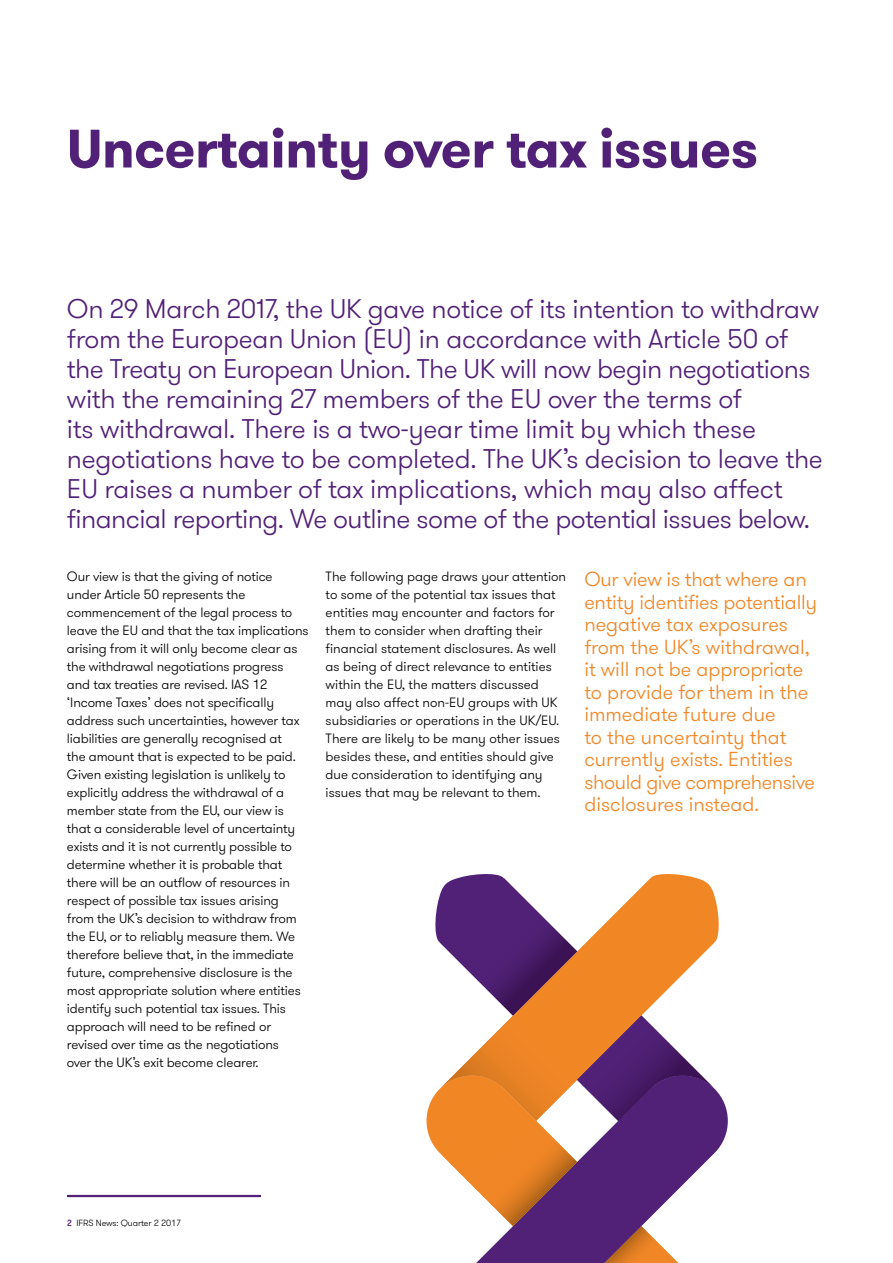
<style>
.page{position:relative;width:893px;height:1263px;background:#fff}
.page>*{position:absolute;margin:0;border:0;box-sizing:border-box;transform-origin:0 0}
.t1{font:700 54px "GT Walsheim Pro";letter-spacing:-.01em;color:#512178}
.t2{font:300 27px/30px "GT Walsheim Pro";letter-spacing:-.01em;color:#512178}
.t3{font:300 20.25px/22.5px "GT Walsheim Pro";color:#f18625}
.t4{font:300 13.5px/18px "GT Walsheim Pro";letter-spacing:-.01em;color:#000}
.t5{font:300 9px "GT Walsheim Pro";letter-spacing:-.01em;color:#000}
.s1{font-weight:500;color:#512178}
</style>
<div class="page">
<hr style="left:67px;top:1195px;width:194px;height:2px;background:#512178">
<svg style="left:426px;top:874px;width:302px;height:389px"></svg>
<h1 class="t1" style="left:67px;top:113px;width:693px">Uncertainty over tax issues</h1>
<p class="t2" style="left:67px;top:294px;width:757px">On 29 March 2017, the UK gave notice of its intention to withdraw from the European Union (EU) in accordance with Article 50 of the Treaty on European Union. The UK will now begin negotiations with the remaining 27 members of the EU over the terms of<br>its withdrawal. There is a two-year time limit by which these negotiations have to be completed. The UK’s decision to leave the EU raises a number of tax implications, which may also affect financial reporting. We outline some of the potential issues below.</p>
<p class="t4" style="left:67px;top:568px;width:243px">Our view is that the giving of notice under Article 50 represents the commencement of the legal process to leave the EU and that the tax implications arising from it will only become clear as the withdrawal negotiations progress and tax treaties are revised. IAS 12 ‘Income Taxes’ does not specifically address such uncertainties, however tax liabilities are generally recognised at<br>the amount that is expected to be paid.<br>Given existing legislation is unlikely to explicitly address the withdrawal of a member state from the EU, our view is that a considerable level of uncertainty exists and it is not currently possible to determine whether it is probable that there will be an outflow of resources in respect of possible tax issues arising from the UK’s decision to withdraw from the EU, or to reliably measure them. We therefore believe that, in the immediate future, comprehensive disclosure is the most appropriate solution where entities identify such potential tax issues. This approach will need to be refined or revised over time as the negotiations<br>over the UK’s exit become clearer.</p>
<p class="t4" style="left:326px;top:567px;width:242px">The following page draws your attention to some of the potential tax issues that entities may encounter and factors for them to consider when drafting their financial statement disclosures. As well as being of direct relevance to entities within the EU, the matters discussed may also affect non-EU groups with UK subsidiaries or operations in the UK/EU.<br>There are likely to be many other issues besides these, and entities should give due consideration to identifying any issues that may be relevant to them.</p>
<p class="t3" style="left:584px;top:568px;width:234px">Our view is that where an entity identifies potentially negative tax exposures from the UK’s withdrawal, it will not be appropriate to provide for them in the immediate future due<br>to the uncertainty that currently exists. Entities should give comprehensive disclosures instead.</p>
<p class="t5" style="left:67px;top:1217px;width:116px"><span class="s1">2</span> IFRS News: Quarter 2 2017</p>
</div>
